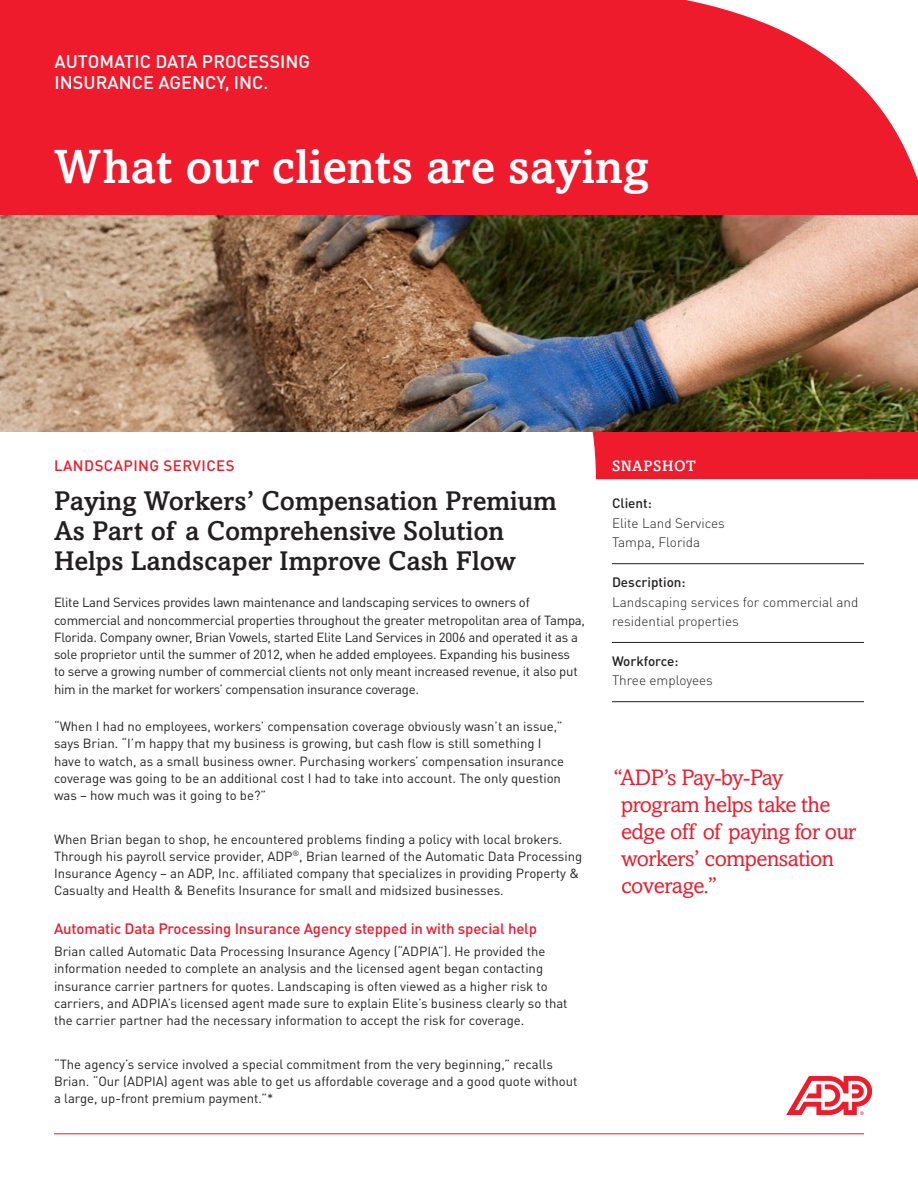
<style>
.page{position:relative;width:918px;height:1188px;background:#fff}
.page>*{position:absolute;margin:0;border:0;box-sizing:border-box;transform-origin:0 0}
.Cover_title{font:500 48px "Amasis MT Std";color:#fff}
.Story_Title{font:500 27px/30px "Amasis MT Std";color:#231f20}
.Quote_no_dividers{font:22.5px/27px "Amasis MT Std";letter-spacing:-.02em;color:#ee1b2c}
.Body_text{font:500 18px/21px "DINOT";letter-spacing:.005em;color:#fff}
.Subhead{font:500 15px "DINOT";letter-spacing:-.01em;color:#ee1b2c}
.Descriptor{font:500 15px "DINOT";letter-spacing:.03em;color:#ee1b2c}
.t1{font:500 15px "Amasis MT Std";letter-spacing:.04em;color:#fff}
.Sidebar_Text{font:300 13.5px/19.5px "DINOT";color:#231f20}
.Sidebar_Subhead{font:500 13.5px "DINOT";color:#231f20}
.Body_Text{font:13.2px/17.2px "DINOT";color:#231f20}
.Story_Title-2{font:13.2px/17.2px "DINOT";letter-spacing:-.02em;color:#231f20}
</style>
<div class="page">
<svg style="left:0;top:0;width:918px;height:479px;fill:#ee1b2c"></svg>
<hr style="left:54px;top:1134px;width:810px;height:1px;background:#ee1b2c">
<svg style="left:786px;top:1076px;width:85px;height:39px"></svg>
<hr style="left:612px;top:563px;width:252px;height:1px;background:#231f20">
<hr style="left:612px;top:642px;width:252px;height:1px;background:#231f20">
<hr style="left:612px;top:701px;width:252px;height:1px;background:#231f20">
<img style="left:0;top:215px;width:918px;height:216px">
<p class="Body_text" style="left:54px;top:50px;width:257px">AUTOMATIC DATA PROCESSING<br>INSURANCE AGENCY, INC.</p>
<p class="Cover_title" style="left:54px;top:138px;width:596px">What our clients are saying</p>
<p class="Descriptor" style="left:54px;top:456px;width:182px">LANDSCAPING SERVICES</p>
<p class="Story_Title" style="left:54px;top:485px;width:504px">Paying Workers’ Compensation Premium<br>As Part of a Comprehensive Solution<br>Helps Landscaper Improve Cash Flow</p>
<p class="Story_Title-2" style="left:54px;top:594px;width:533px">Elite Land Services provides lawn maintenance and landscaping services to owners of commercial and noncommercial properties throughout the greater metropolitan area of Tampa, Florida. Company owner, Brian Vowels, started Elite Land Services in 2006 and operated it as a sole proprietor until the summer of 2012, when he added employees. Expanding his business<br>to serve a growing number of commercial clients not only meant increased revenue, it also put him in the market for workers’ compensation insurance coverage.</p>
<p class="Body_Text" style="left:54px;top:717px;width:512px">“When I had no employees, workers’ compensation coverage obviously wasn’t an issue,” says Brian. “I’m happy that my business is growing, but cash flow is still something I have to watch, as a small business owner. Purchasing workers’ compensation insurance coverage was going to be an additional cost I had to take into account. The only question was – how much was it going to be?”</p>
<p class="Body_Text" style="left:54px;top:830px;width:530px">When Brian began to shop, he encountered problems finding a policy with local brokers.<br>Through his payroll service provider, ADP<sup>®</sup>, Brian learned of the Automatic Data Processing Insurance Agency – an ADP, Inc. affiliated company that specializes in providing Property &amp; Casualty and Health &amp; Benefits Insurance for small and midsized businesses.</p>
<p class="Subhead" style="left:54px;top:919px;width:485px">Automatic Data Processing Insurance Agency stepped in with special help</p>
<p class="Body_Text" style="left:54px;top:942px;width:515px">Brian called Automatic Data Processing Insurance Agency (“ADPIA”). He provided the information needed to complete an analysis and the licensed agent began contacting insurance carrier partners for quotes. Landscaping is often viewed as a higher risk to carriers, and ADPIA’s licensed agent made sure to explain Elite’s business clearly so that the carrier partner had the necessary information to accept the risk for coverage.</p>
<p class="Body_Text" style="left:54px;top:1055px;width:525px">“The agency’s service involved a special commitment from the very beginning,” recalls<br>Brian. “Our (ADPIA) agent was able to get us affordable coverage and a good quote without a large, up-front premium payment.”*</p>
<p class="t1" style="left:612px;top:457px;width:86px">SNAPSHOT</p>
<p class="Sidebar_Subhead" style="left:612px;top:495px;width:41px">Client:</p>
<p class="Sidebar_Text" style="left:612px;top:513px;width:114px">Elite Land Services<br>Tampa, Florida</p>
<p class="Sidebar_Subhead" style="left:612px;top:574px;width:75px">Description:</p>
<p class="Sidebar_Text" style="left:612px;top:592px;width:248px">Landscaping services for commercial and residential properties</p>
<p class="Sidebar_Subhead" style="left:612px;top:652px;width:68px">Workforce:</p>
<p class="Sidebar_Text" style="left:612px;top:671px;width:102px">Three employees</p>
<p class="Quote_no_dividers" style="left:621px;top:764px;width:237px;text-indent:-8px">“ADP’s Pay-by-Pay program helps take the edge off of paying for our workers’ compensation coverage.”</p>
</div>
